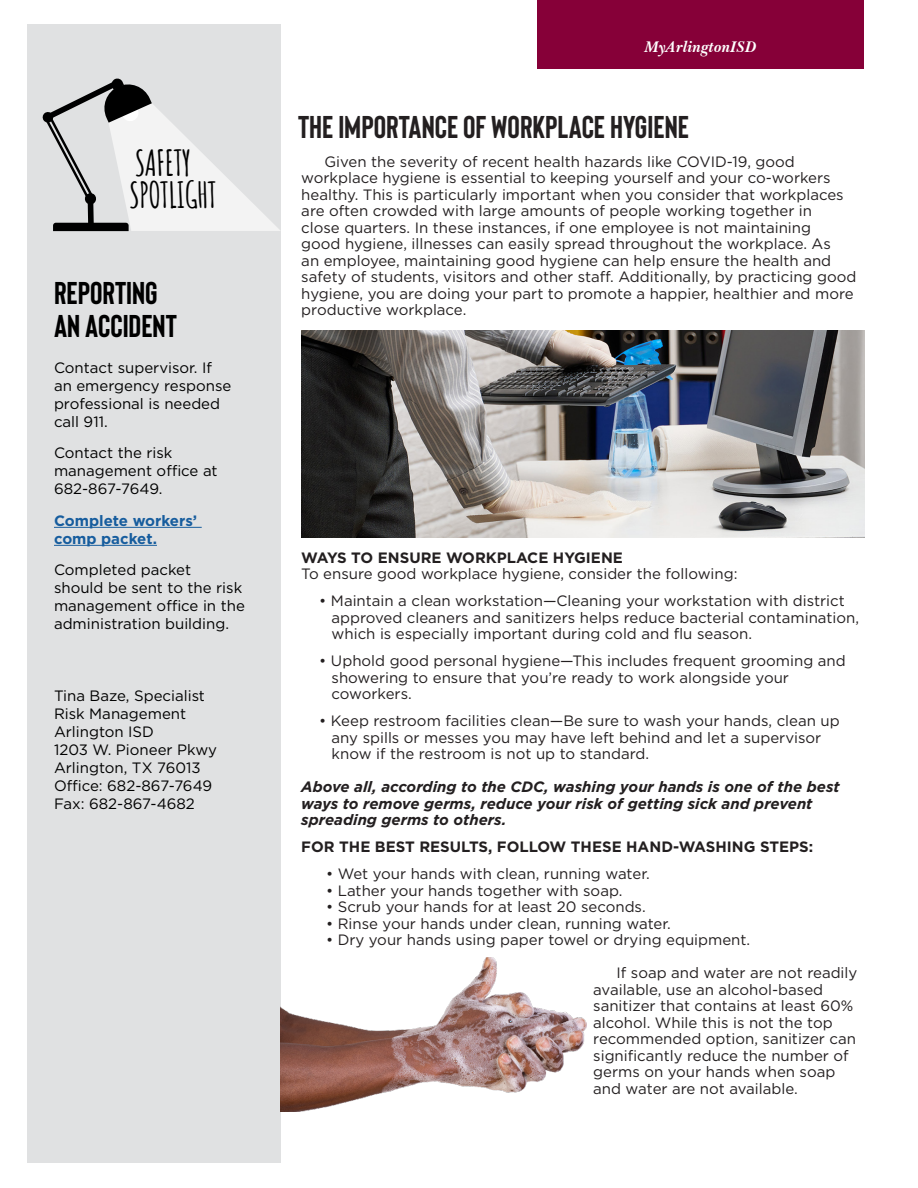
<style>
.page{position:relative;width:918px;height:1188px;background:#fff}
.page>*{position:absolute;margin:0;border:0;box-sizing:border-box;transform-origin:0 0}
.t1{font:700 35.1px/32.2px "Amatic SC";letter-spacing:-.02em;color:#000}
.t2{font:700 31.5px "Bison";color:#231f20}
.t3{font:700 31.5px "Bison";color:#000}
.t4{font:italic 700 15.75px "Baskerville BT";color:#fff}
.t5{font:15px/16.5px "Gotham";color:#231f20}
.t6{font:15px/18px "Gotham";color:#000}
.t7{font:italic 700 15px/16.5px "Gotham";color:#231f20}
.t8{font:700 15px "Gotham";color:#231f20}
.t9{font:700 15px "Gotham";color:#175d9e}
</style>
<div class="page">
<div style="left:537px;top:0;width:327px;height:69px;background:#860038"></div>
<div style="left:27px;top:25px;width:254px;height:1138px;background:#e0e1e2"></div>
<hr style="left:54px;top:527px;width:148px;height:1px;background:#175d9e">
<hr style="left:54px;top:545px;width:103px;height:1px;background:#175d9e">
<svg style="left:42px;top:78px;width:238px;height:153px"></svg>
<img style="left:301px;top:331px;width:563px;height:206px">
<img style="left:281px;top:958px;width:306px;height:153px">
<p class="t1" style="left:129px;top:144px;width:90px">SAFETY<br>SPOTLIGHT</p>
<p class="t3" style="left:54px;top:273px;width:105px">REPORTING</p>
<p class="t3" style="left:54px;top:306px;width:124px">AN ACCIDENT</p>
<p class="t6" style="left:54px;top:358px;width:179px">Contact supervisor. If an emergency response professional is needed</p>
<p class="t6" style="left:54px;top:412px;width:55px">call 911.</p>
<p class="t6" style="left:54px;top:444px;width:165px">Contact the risk management office at</p>
<p class="t6" style="left:54px;top:480px;width:110px">682-867-7649.</p>
<p class="t9" style="left:54px;top:511px;width:145px">Complete workers’</p>
<p class="t9" style="left:54px;top:529px;width:104px">comp packet.</p>
<p class="t6" style="left:54px;top:561px;width:192px">Completed packet<br>should be sent to the risk management office in the administration building.</p>
<p class="t6" style="left:54px;top:686px;width:153px">Tina Baze, Specialist</p>
<p class="t6" style="left:54px;top:704px;width:134px">Risk Management</p>
<p class="t6" style="left:54px;top:722px;width:101px">Arlington ISD</p>
<p class="t6" style="left:54px;top:740px;width:165px">1203 W. Pioneer Pkwy</p>
<p class="t6" style="left:54px;top:758px;width:148px">Arlington, TX 76013</p>
<p class="t6" style="left:54px;top:776px;width:160px">Office: 682-867-7649</p>
<p class="t6" style="left:54px;top:794px;width:142px">Fax: 682-867-4682</p>
<p class="t4" style="left:644px;top:37px;width:114px">MyArlingtonISD</p>
<p class="t2" style="left:298px;top:108px;width:392px">THE IMPORTANCE OF WORKPLACE HYGIENE</p>
<p class="t5" style="left:301px;top:153px;width:557px;text-indent:23px">Given the severity of recent health hazards like COVID-19, good workplace hygiene is essential to keeping yourself and your co-workers healthy. This is particularly important when you consider that workplaces are often crowded with large amounts of people working together in<br>close quarters. In these instances, if one employee is not maintaining<br>good hygiene, illnesses can easily spread throughout the workplace. As<br>an employee, maintaining good hygiene can help ensure the health and safety of students, visitors and other staff. Additionally, by practicing good hygiene, you are doing your part to promote a happier, healthier and more productive workplace.</p>
<p class="t8" style="left:301px;top:548px;width:323px">WAYS TO ENSURE WORKPLACE HYGIENE</p>
<p class="t5" style="left:301px;top:566px;width:438px">To ensure good workplace hygiene, consider the following:</p>
<p class="t5" style="left:319px;top:593px;width:527px">• Maintain a clean workstation—Cleaning your workstation with district</p>
<p class="t5" style="left:332px;top:609px;width:529px">approved cleaners and sanitizers helps reduce bacterial contamination,</p>
<p class="t5" style="left:332px;top:626px;width:422px">which is especially important during cold and flu season.</p>
<p class="t5" style="left:319px;top:653px;width:528px">• Uphold good personal hygiene—This includes frequent grooming and</p>
<p class="t5" style="left:332px;top:669px;width:459px">showering to ensure that you’re ready to work alongside your</p>
<p class="t5" style="left:332px;top:686px;width:82px">coworkers.</p>
<p class="t5" style="left:319px;top:713px;width:522px">• Keep restroom facilities clean—Be sure to wash your hands, clean up</p>
<p class="t5" style="left:332px;top:729px;width:491px">any spills or messes you may have left behind and let a supervisor</p>
<p class="t5" style="left:332px;top:746px;width:319px">know if the restroom is not up to standard.</p>
<p class="t7" style="left:301px;top:779px;width:540px">Above all, according to the CDC, washing your hands is one of the best ways to remove germs, reduce your risk of getting sick and prevent spreading germs to others.</p>
<p class="t8" style="left:301px;top:837px;width:513px">FOR THE BEST RESULTS, FOLLOW THESE HAND-WASHING STEPS:</p>
<p class="t5" style="left:326px;top:866px;width:325px">• Wet your hands with clean, running water.</p>
<p class="t5" style="left:326px;top:882px;width:298px">• Lather your hands together with soap.</p>
<p class="t5" style="left:326px;top:899px;width:321px">• Scrub your hands for at least 20 seconds.</p>
<p class="t5" style="left:326px;top:915px;width:346px">• Rinse your hands under clean, running water.</p>
<p class="t5" style="left:326px;top:932px;width:426px">• Dry your hands using paper towel or drying equipment.</p>
<p class="t5" style="left:593px;top:965px;width:266px;text-indent:23px">If soap and water are not readily available, use an alcohol-based sanitizer that contains at least 60% alcohol. While this is not the top recommended option, sanitizer can significantly reduce the number of germs on your hands when soap and water are not available.</p>
</div>
